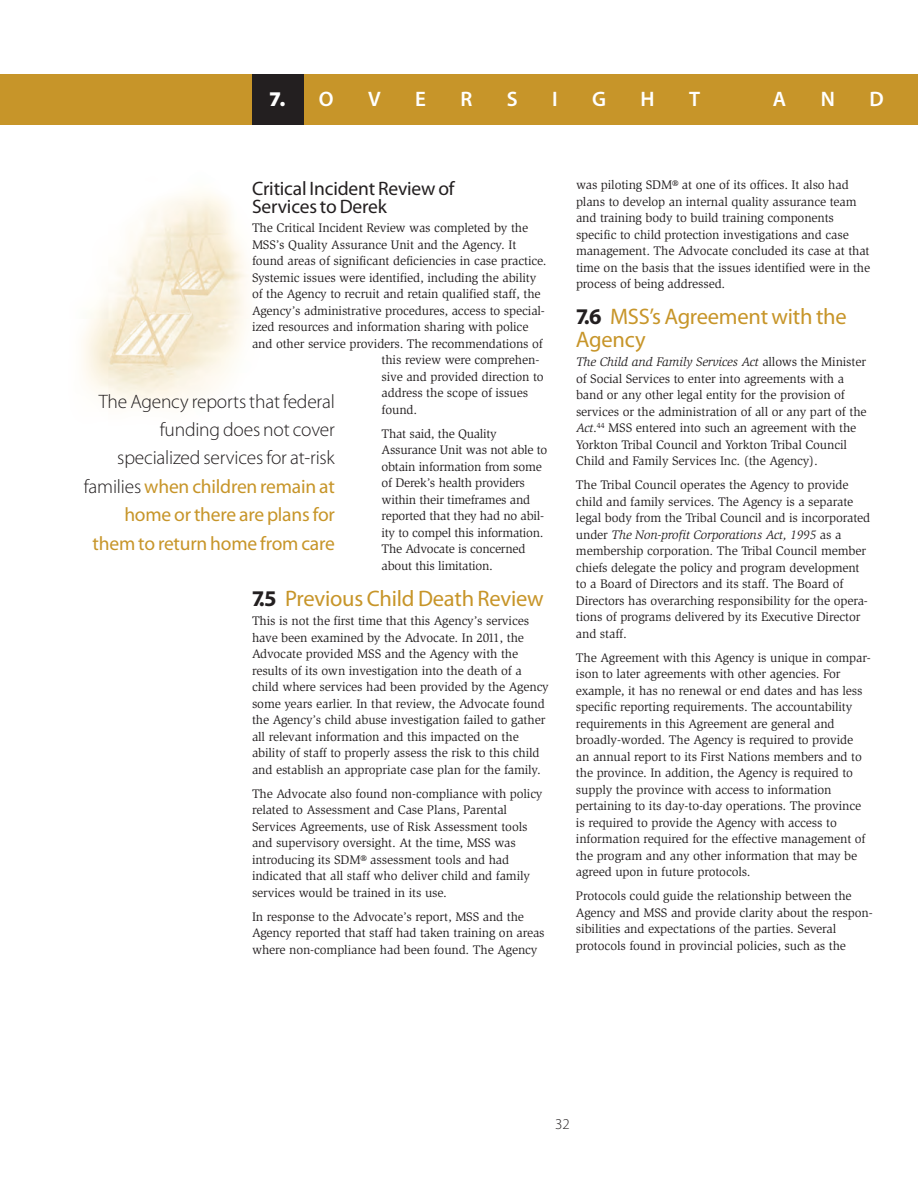
<style>
.page{position:relative;width:918px;height:1188px;background:#fff}
.page>*{position:absolute;margin:0;border:0;box-sizing:border-box;transform-origin:0 0}
.t1{font:22.5px/22.5px "Myriad Pro";letter-spacing:-.01em;color:#c79529}
.t2{font:600 21px "Myriad Pro";color:#fff}
.t3{font:900 21px "Myriad Pro";color:#fff}
.t4{font:300 19.5px/28.5px "Myriad Pro";letter-spacing:-.01em;color:#231f20;text-align:right}
.t5{font:19.5px/18px "Myriad Pro";letter-spacing:-.01em;color:#231f20}
.t6{font:300 15px "Myriad Pro";color:#231f20}
.t7{font:12.75px/16.5px "Slimbach";letter-spacing:-.01em;color:#231f20}
.s1{font-weight:600}
.s2{font-weight:700;color:#231f20}
.s3{font-weight:400;color:#c79529}
.s4{font-style:italic}
</style>
<div class="page">
<img style="left:83px;top:193px;width:165px;height:213px">
<div style="left:304px;top:74px;width:614px;height:51px;background:#c79529"></div>
<div style="left:0;top:74px;width:252px;height:51px;background:#c79529"></div>
<div style="left:252px;top:74px;width:52px;height:51px;background:#231f20"></div>
<h2 class="t3" style="left:269px;top:86px;width:66px">7. <span class="s1">O</span></h2>
<h2 class="t2" style="left:368px;top:91px;width:14px">V</h2>
<h2 class="t2" style="left:415px;top:91px;width:12px">E</h2>
<h2 class="t2" style="left:460px;top:91px;width:13px">R</h2>
<h2 class="t2" style="left:507px;top:91px;width:12px">S</h2>
<h2 class="t2" style="left:552px;top:91px;width:7px">I</h2>
<h2 class="t2" style="left:592px;top:91px;width:15px">G</h2>
<h2 class="t2" style="left:641px;top:91px;width:16px">H</h2>
<h2 class="t2" style="left:689px;top:91px;width:13px">T</h2>
<h2 class="t2" style="left:773px;top:91px;width:15px">A</h2>
<h2 class="t2" style="left:821px;top:91px;width:16px">N</h2>
<h2 class="t2" style="left:869px;top:91px;width:16px">D</h2>
<h3 class="t5" style="left:252px;top:181px;width:204px">Critical Incident Review of<br>Services to Derek</h3>
<p class="t7" style="left:252px;top:221px;width:278px">The Critical Incident Review was completed by the</p>
<p class="t7" style="left:252px;top:237px;width:266px">MSS’s Quality Assurance Unit and the Agency. It</p>
<p class="t7" style="left:252px;top:254px;width:296px">found areas of significant deficiencies in case practice.</p>
<p class="t7" style="left:252px;top:270px;width:286px">Systemic issues were identified, including the ability</p>
<p class="t7" style="left:252px;top:287px;width:290px">of the Agency to recruit and retain qualified staff, the</p>
<p class="t7" style="left:252px;top:303px;width:294px">Agency’s administrative procedures, access to special-</p>
<p class="t7" style="left:252px;top:320px;width:278px">ized resources and information sharing with police</p>
<p class="t7" style="left:252px;top:336px;width:292px">and other service providers. The recommendations of</p>
<p class="t7" style="left:382px;top:353px;width:159px">this review were comprehen-</p>
<p class="t7" style="left:382px;top:369px;width:164px">sive and provided direction to</p>
<p class="t7" style="left:382px;top:386px;width:148px">address the scope of issues</p>
<p class="t7" style="left:382px;top:402px;width:37px">found.</p>
<p class="t7" style="left:382px;top:426px;width:167px">That said, the Quality<br>Assurance Unit was not able to obtain information from some of Derek’s health providers within their timeframes and reported that they had no abil&shy;ity to compel this information.<br>The Advocate is concerned about this limitation.</p>
<h1 class="t1" style="left:252px;top:589px;width:293px"><span class="s2">7.5</span> Previous Child Death Review</h1>
<p class="t7" style="left:252px;top:614px;width:298px">This is not the first time that this Agency’s services have been examined by the Advocate. In 2011, the Advocate provided MSS and the Agency with the results of its own investigation into the death of a child where services had been provided by the Agency some years earlier. In that review, the Advocate found the Agency’s child abuse investigation failed to gather all relevant information and this impacted on the ability of staff to properly assess the risk to this child and establish an appropriate case plan for the family.</p>
<p class="t7" style="left:252px;top:786px;width:292px">The Advocate also found non-compliance with policy related to Assessment and Case Plans, Parental Services Agreements, use of Risk Assessment tools and supervisory oversight. At the time, MSS was introducing its SDM® assessment tools and had indicated that all staff who deliver child and family services would be trained in its use.</p>
<p class="t7" style="left:252px;top:909px;width:294px">In response to the Advocate’s report, MSS and the<br>Agency reported that staff had taken training on areas where non-compliance had been found. The Agency</p>
<h3 class="t4" style="left:84px;top:388px;width:253px">The Agency reports that federal funding does not cover specialized services for at-risk families <span class="s3">when children remain at home or there are plans for them to return home from care</span></h3>
<p class="t7" style="left:576px;top:178px;width:296px">was piloting SDM® at one of its offices. It also had plans to develop an internal quality assurance team and training body to build training components specific to child protection investigations and case management. The Advocate concluded its case at that time on the basis that the issues identified were in the process of being addressed.</p>
<h1 class="t1" style="left:576px;top:307px;width:272px"><span class="s2">7.6</span> MSS’s Agreement with the<br>Agency</h1>
<p class="t7" style="left:576px;top:355px;width:292px"><span class="s4">The Child and Family Services Act</span> allows the Minister of Social Services to enter into agreements with a band or any other legal entity for the provision of services or the administration of all or any part of the <span class="s4">Act</span>.<sup>44</sup> MSS entered into such an agreement with the Yorkton Tribal Council and Yorkton Tribal Council Child and Family Services Inc. (the Agency).</p>
<p class="t7" style="left:576px;top:478px;width:296px">The Tribal Council operates the Agency to provide child and family services. The Agency is a separate legal body from the Tribal Council and is incorporated under <span class="s4">The Non-profit Corporations Act, 1995</span> as a membership corporation. The Tribal Council member chiefs delegate the policy and program development to a Board of Directors and its staff. The Board of Directors has overarching responsibility for the opera&shy;tions of programs delivered by its Executive Director and staff.</p>
<p class="t7" style="left:576px;top:650px;width:296px">The Agreement with this Agency is unique in compar&shy;ison to later agreements with other agencies. For example, it has no renewal or end dates and has less specific reporting requirements. The accountability requirements in this Agreement are general and broadly-worded. The Agency is required to provide<br>an annual report to its First Nations members and to the province. In addition, the Agency is required to supply the province with access to information pertaining to its day-to-day operations. The province is required to provide the Agency with access to information required for the effective management of the program and any other information that may be agreed upon in future protocols.</p>
<p class="t7" style="left:576px;top:889px;width:298px">Protocols could guide the relationship between the Agency and MSS and provide clarity about the respon&shy;sibilities and expectations of the parties. Several protocols found in provincial policies, such as the</p>
<p class="t6" style="left:555px;top:1118px;width:16px">32</p>
</div>
